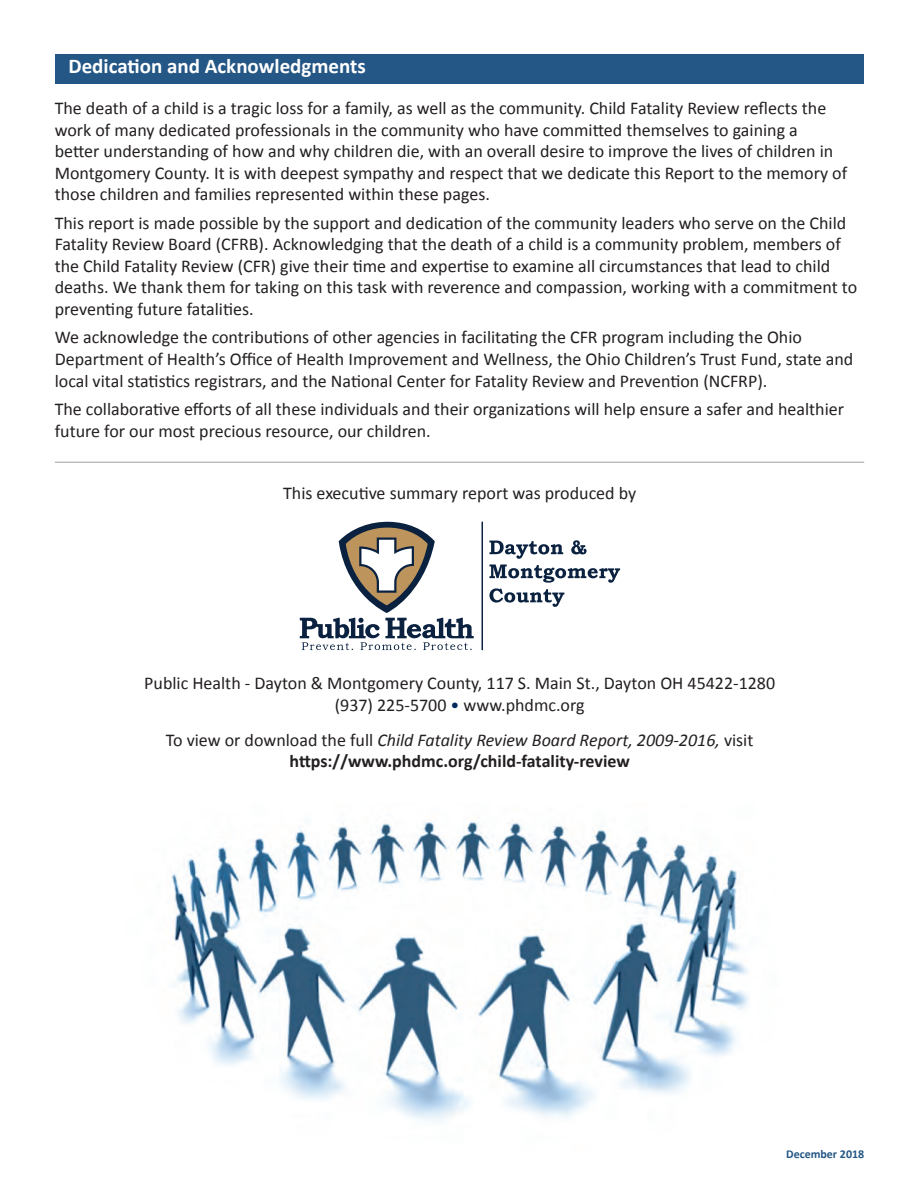
<style>
.page{position:relative;width:918px;height:1188px;background:#fff}
.page>*{position:absolute;margin:0;border:0;box-sizing:border-box;transform-origin:0 0}
.t1{font:700 21px "Calibri";color:#fff}
.t2{font:18px/21.6px "Calibri";color:#231f20}
.t3{font:700 18px/21.6px "Calibri";color:#231f20;text-align:center}
.t4{font:700 12px "Calibri";color:#245785}
.s1{color:#00295c}
.s2{font-weight:400}
.s3{font-weight:400;font-style:italic}
</style>
<div class="page">
<div style="left:56px;top:54px;width:808px;height:29px;background:#245785"></div>
<hr style="left:482px;top:522px;width:1px;height:128px;background:#0a213f">
<svg style="left:489px;top:541px;width:74px;height:18px"></svg>
<svg style="left:571px;top:540px;width:16px;height:14px"></svg>
<svg style="left:489px;top:565px;width:131px;height:42px"></svg>
<svg style="left:300px;top:521px;width:174px;height:129px"></svg>
<hr style="left:55px;top:462px;width:809px;height:1px;background:#aba9a8">
<img style="left:171px;top:822px;width:578px;height:300px">
<p class="t1" style="left:68px;top:53px;width:299px">Dedication and Acknowledgments</p>
<p class="t2" style="left:55px;top:97px;width:794px">The death of a child is a tragic loss for a family, as well as the community. Child Fatality Review reflects the work of many dedicated professionals in the community who have committed themselves to gaining a<br>better understanding of how and why children die, with an overall desire to improve the lives of children in Montgomery County. It is with deepest sympathy and respect that we dedicate this Report to the memory of those children and families represented within these pages.</p>
<p class="t2" style="left:55px;top:212px;width:804px">This report is made possible by the support and dedication of the community leaders who serve on the Child Fatality Review Board (CFRB). Acknowledging that the death of a child is a community problem, members of the Child Fatality Review (CFR) give their time and expertise to examine all circumstances that lead to child deaths. We thank them for taking on this task with reverence and compassion, working with a commitment to preventing future fatalities.</p>
<p class="t2" style="left:55px;top:327px;width:800px">We acknowledge the contributions of other agencies in facilitating the CFR program including the Ohio<br>Department of Health’s Office of Health Improvement and Wellness, the Ohio Children’s Trust Fund, state and local vital statistics registrars, and the National Center for Fatality Review and Prevention (NCFRP).</p>
<p class="t2" style="left:55px;top:398px;width:791px">The collaborative efforts of all these individuals and their organizations will help ensure a safer and healthier future for our most precious resource, our children.</p>
<p class="t2" style="left:283px;top:482px;width:355px">This executive summary report was produced by</p>
<p class="t2" style="left:144px;top:672px;width:632px;text-align:center">Public Health - Dayton &amp; Montgomery County, 117 S. Main St., Dayton OH 45422-1280 (937) 225-5700 <span class="s1">•</span> www.phdmc.org</p>
<p class="t3" style="left:166px;top:729px;width:589px"><span class="s2">To view or download the full</span> <span class="s3">Child Fatality Review Board Report, 2009-2016,</span> <span class="s2">visit </span>https://www.phdmc.org/child-fatality-review</p>
<p class="t4" style="left:786px;top:1147px;width:80px">December 2018</p>
</div>
